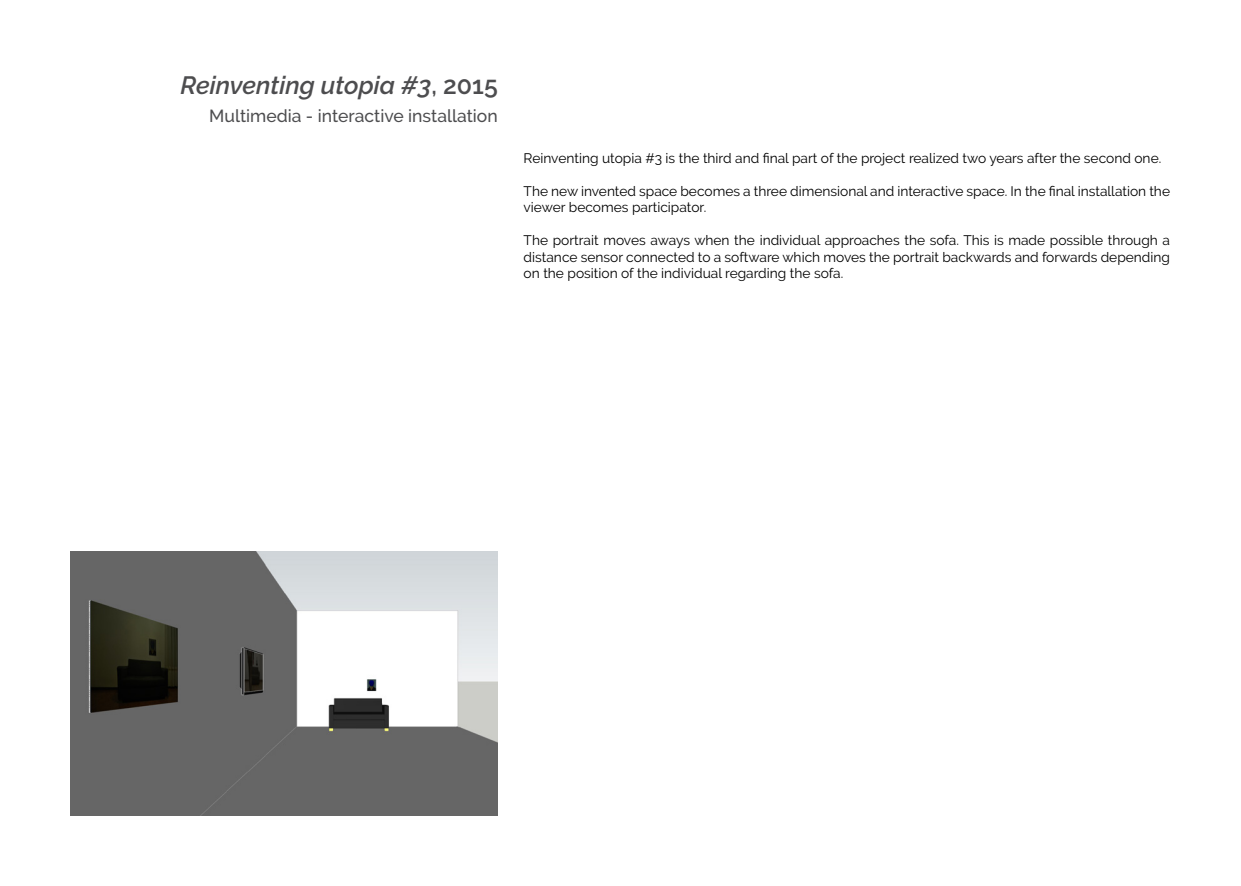
<style>
.page{position:relative;width:1241px;height:886px;background:#fff}
.page>*{position:absolute;margin:0;border:0;box-sizing:border-box;transform-origin:0 0}
.t1{font:italic 600 25px "Raleway";color:#4d4d4f}
.t2{font:500 17.5px "Raleway";color:#4d4d4f}
.t3{font:13.75px/16.5px "Raleway";color:#000}
.s1{font-style:normal}
</style>
<div class="page">
<img style="left:71px;top:551px;width:426px;height:264px">
<h1 class="t1" style="left:180px;top:71px;width:319px">Reinventing utopia #3<span class="s1">, 2015</span></h1>
<p class="t2" style="left:209px;top:106px;width:290px">Multimedia - interactive installation</p>
<p class="t3" style="left:523px;top:149px;width:639px">Reinventing utopia #3 is the third and final part of the project realized two years after the second one.</p>
<p class="t3" style="left:523px;top:182px;width:648px">The new invented space becomes a three dimensional and interactive space. In the final installation the viewer becomes participator.</p>
<p class="t3" style="left:523px;top:232px;width:648px;text-align:justify">The portrait moves aways when the individual approaches the sofa. This is made possible through a distance sensor connected to a software which moves the portrait backwards and forwards depending on the position of the individual regarding the sofa.</p>
</div>
